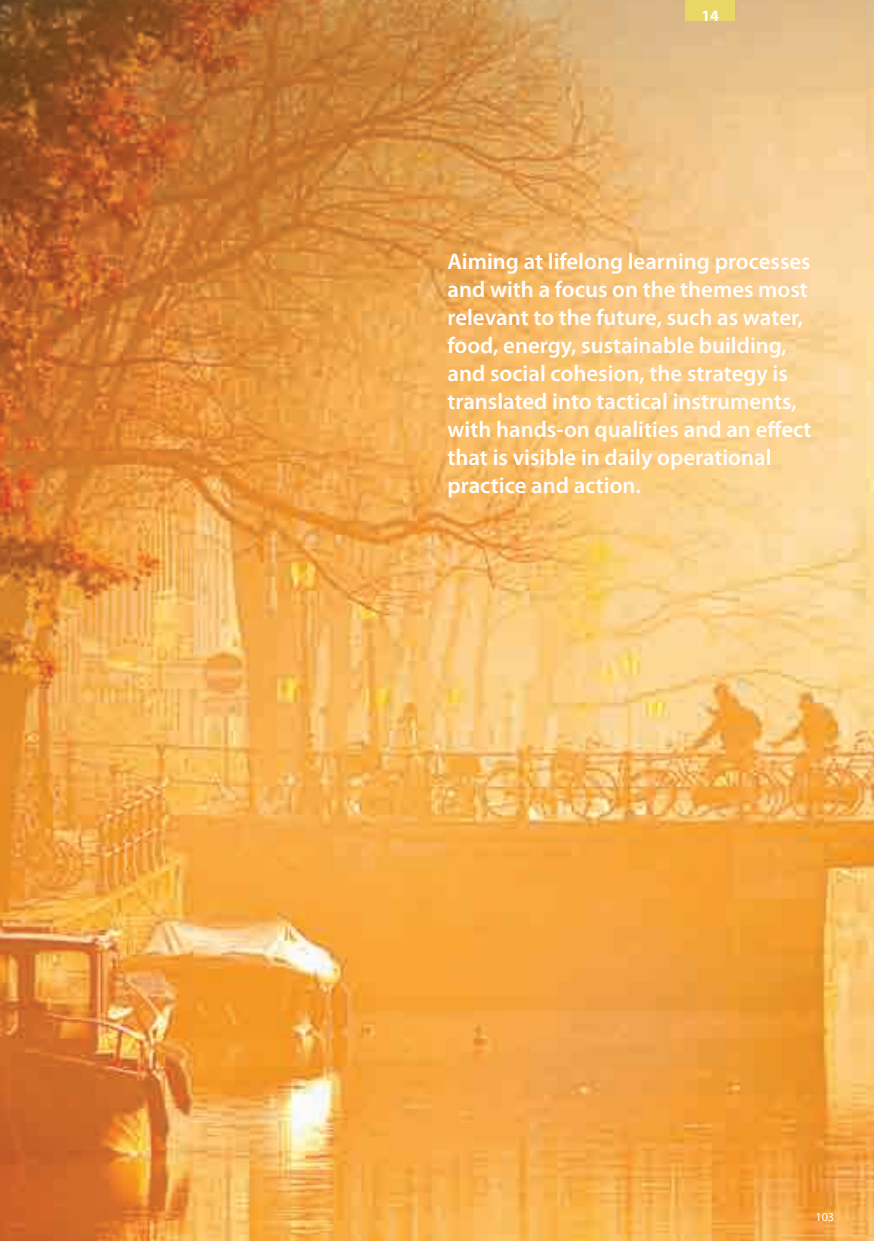
<style>
.page{position:relative;width:874px;height:1241px;background:#fff}
.page>*{position:absolute;margin:0;border:0;box-sizing:border-box;transform-origin:0 0}
.t1{font:600 22.75px/28px "Myriad Pro";color:#fff}
.t2{font:700 15.75px "Myriad Pro";color:#fff}
.t3{font:12.25px "Myriad Pro";color:#fff}
</style>
<div class="page">
<img style="left:0;top:0;width:873px;height:1240px">
<div style="left:685px;top:0;width:49px;height:21px;background:#e8d665"></div>
<p class="t2" style="left:701px;top:10px;width:19px">14</p>
<p class="t1" style="left:447px;top:249px;width:365px">Aiming at lifelong learning processes and with a focus on the themes most relevant to the future, such as water, food, energy, sustainable building, and social cohesion, the strategy is translated into tactical instruments, with hands-on qualities and an effect that is visible in daily operational practice and action.</p>
<p class="t3" style="left:815px;top:1211px;width:20px">103</p>
</div>
